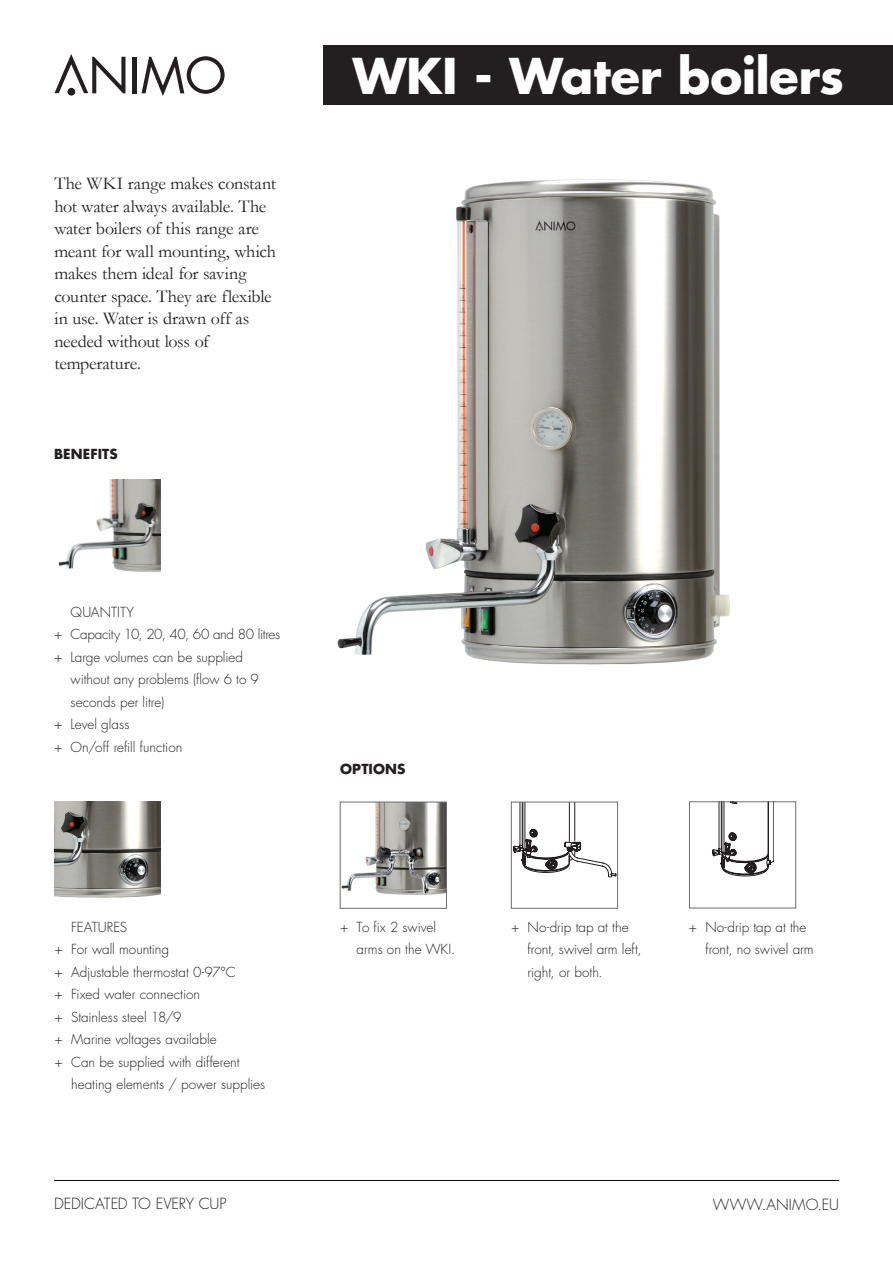
<style>
.page{position:relative;width:893px;height:1263px;background:#fff}
.page>*{position:absolute;margin:0;border:0;box-sizing:border-box;transform-origin:0 0}
.t1{font:700 48px "Futura Std";letter-spacing:-.005em;color:#fff}
.t2{font:18px/22.5px "Garamond";letter-spacing:-.01em;color:#231f20}
.t3{font:300 15px "Futura Std";color:#231f20}
.t4{font:300 13.5px/22.5px "Futura Std";letter-spacing:-.005em;color:#231f20}
.t5{font:300 13.5px "Futura Std";letter-spacing:-.025em;color:#231f20}
.t6{font:700 13.5px "Futura Std";letter-spacing:.01em;color:#231f20}
</style>
<div class="page">
<hr style="left:132px;top:57px;width:4px;height:36px;background:#231f20">
<svg style="left:142px;top:56px;width:83px;height:40px"></svg>
<svg style="left:55px;top:54px;width:70px;height:39px"></svg>
<div style="left:68px;top:88px;width:7px;height:8px;background:#231f20;border-radius:50%"></div>
<hr style="left:54px;top:1180px;width:785px;height:1px;background:#040503">
<div style="left:323px;top:45px;width:570px;height:60px;background:#231f20"></div>
<img style="left:337px;top:179px;width:393px;height:486px">
<svg style="left:713px;top:803px;width:61px;height:73px"></svg>
<div style="left:689px;top:801px;width:107px;height:107px;border:1px solid #6c6d70"></div>
<svg style="left:514px;top:804px;width:102px;height:73px"></svg>
<div style="left:511px;top:802px;width:107px;height:106px;border:1px solid #6c6d70"></div>
<img style="left:342px;top:804px;width:103px;height:91px">
<div style="left:340px;top:802px;width:107px;height:106px;border:1px solid #6c6d70"></div>
<img style="left:58px;top:480px;width:103px;height:93px">
<img style="left:55px;top:802px;width:106px;height:96px">
<p class="t2" style="left:54px;top:172px;width:223px">The WKI range makes constant hot water always available. The water boilers of this range are meant for wall mounting, which makes them ideal for saving counter space. They are flexible in use. Water is drawn off as needed without loss of temperature.</p>
<p class="t6" style="left:54px;top:445px;width:65px">BENEFITS</p>
<p class="t4" style="left:71px;top:601px;width:65px">QUANTITY</p>
<p class="t5" style="left:54px;top:626px;width:228px">+ Capacity 10, 20, 40, 60 and 80 litres</p>
<p class="t4" style="left:54px;top:646px;width:190px">+ Large volumes can be supplied</p>
<p class="t4" style="left:71px;top:668px;width:190px">without any problems (flow 6 to 9</p>
<p class="t4" style="left:71px;top:691px;width:95px">seconds per litre)</p>
<p class="t4" style="left:54px;top:713px;width:77px">+ Level glass</p>
<p class="t4" style="left:54px;top:736px;width:130px">+ On/off refill function</p>
<p class="t4" style="left:71px;top:916px;width:58px">FEATURES</p>
<p class="t4" style="left:55px;top:938px;width:116px">+ For wall mounting</p>
<p class="t4" style="left:55px;top:961px;width:183px">+ Adjustable thermostat 0-97°C</p>
<p class="t4" style="left:55px;top:983px;width:147px">+ Fixed water connection</p>
<p class="t4" style="left:55px;top:1006px;width:129px">+ Stainless steel 18/9</p>
<p class="t4" style="left:55px;top:1028px;width:164px">+ Marine voltages available</p>
<p class="t4" style="left:55px;top:1051px;width:186px">+ Can be supplied with different</p>
<p class="t4" style="left:71px;top:1073px;width:196px">heating elements / power supplies</p>
<h1 class="t1" style="left:353px;top:44px;width:493px">WKI - Water boilers</h1>
<p class="t6" style="left:340px;top:760px;width:67px">OPTIONS</p>
<p class="t4" style="left:357px;top:916px;width:100px;text-indent:-16px">+ To fix 2 swivel arms on the WKI.</p>
<p class="t4" style="left:528px;top:916px;width:115px;text-indent:-16px">+ No-drip tap at the front, swivel arm left, right, or both.</p>
<p class="t4" style="left:705px;top:916px;width:110px;text-indent:-16px">+ No-drip tap at the front, no swivel arm</p>
<p class="t3" style="left:54px;top:1194px;width:174px">DEDICATED TO EVERY CUP</p>
<p class="t3" style="left:713px;top:1195px;width:128px">WWW.ANIMO.EU</p>
</div>
